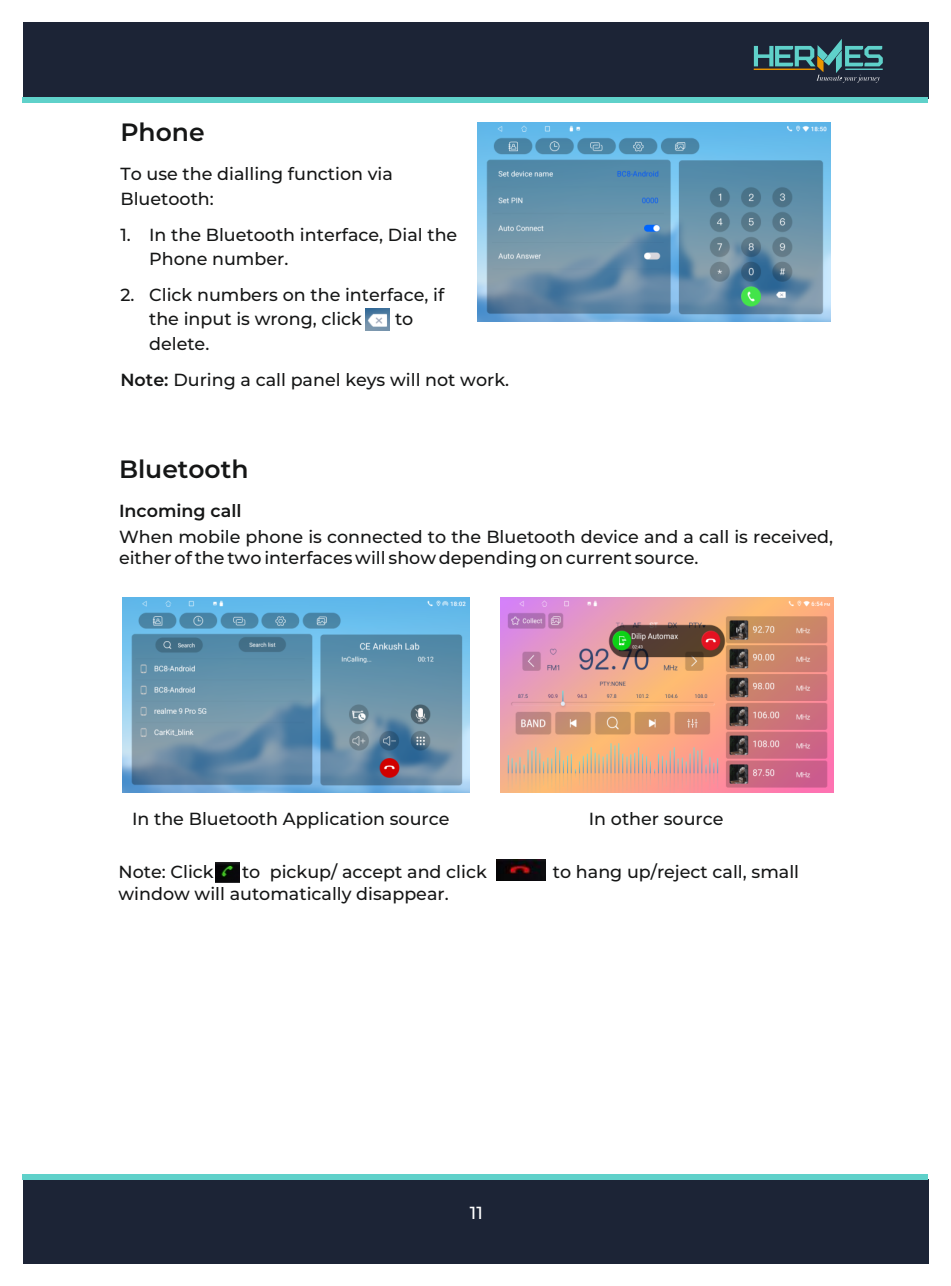
<style>
.page{position:relative;width:951px;height:1286px;background:#fff}
.page>*{position:absolute;margin:0;border:0;box-sizing:border-box;transform-origin:0 0}
.t1{font:600 25px "Montserrat";color:#151616}
.t2{font:500 17.5px/24.2px "Montserrat";color:#151616}
.t3{font:600 17.5px "Montserrat";color:#151616}
.t4{font:500 17.5px "Montserrat";color:#fff}
.s1{font-weight:600}
</style>
<div class="page">
<div style="left:23px;top:1178px;width:905px;height:85px;background:#1c2436"></div>
<div style="left:22px;top:1173px;width:905px;height:6px;background:#5fd1ca"></div>
<div style="left:23px;top:22px;width:905px;height:77px;background:#1c2436"></div>
<div style="left:22px;top:97px;width:905px;height:5px;background:#5fd1ca"></div>
<svg style="left:753px;top:39px;width:129px;height:44px"></svg>
<img style="left:215px;top:862px;width:24px;height:20px">
<img style="left:496px;top:859px;width:49px;height:21px">
<img style="left:477px;top:123px;width:352px;height:198px">
<img style="left:500px;top:597px;width:332px;height:195px">
<img style="left:365px;top:309px;width:24px;height:21px">
<img style="left:122px;top:597px;width:347px;height:195px">
<h1 class="t1" style="left:120px;top:117px;width:86px">Phone</h1>
<p class="t2" style="left:120px;top:162px;width:274px">To use the dialling function via<br>Bluetooth:</p>
<p class="t2" style="left:149px;top:222px;width:309px;text-indent:-29px">1. In the Bluetooth interface, Dial the<br>Phone number.</p>
<p class="t2" style="left:149px;top:283px;width:296px;text-indent:-29px">2. Click numbers on the interface, if the input is wrong, click</p>
<p class="t2" style="left:395px;top:307px;width:20px">to</p>
<p class="t2" style="left:120px;top:325px;width:390px;line-height:36.2px;text-indent:29px">delete.<br><span class="s1">Note:</span> During a call panel keys will not work.</p>
<h1 class="t1" style="left:119px;top:453px;width:131px">Bluetooth</h1>
<p class="t3" style="left:119px;top:500px;width:124px">Incoming call</p>
<p class="t2" style="left:119px;top:525px;width:715px;line-height:21.5px">When mobile phone is connected to the Bluetooth device and a call is received, either of the two interfaces will show depending on current source.</p>
<p class="t2" style="left:132px;top:806px;width:319px">In the Bluetooth Application source</p>
<p class="t2" style="left:588px;top:806px;width:136px">In other source</p>
<p class="t2" style="left:118px;top:859px;width:97px">Note: Click</p>
<p class="t2" style="left:242px;top:859px;width:246px">to pickup/ accept and click</p>
<p class="t2" style="left:552px;top:859px;width:247px">to hang up/reject call, small</p>
<p class="t2" style="left:118px;top:881px;width:331px">window will automatically disappear.</p>
<p class="t4" style="left:469px;top:1201px;width:14px">11</p>
</div>
